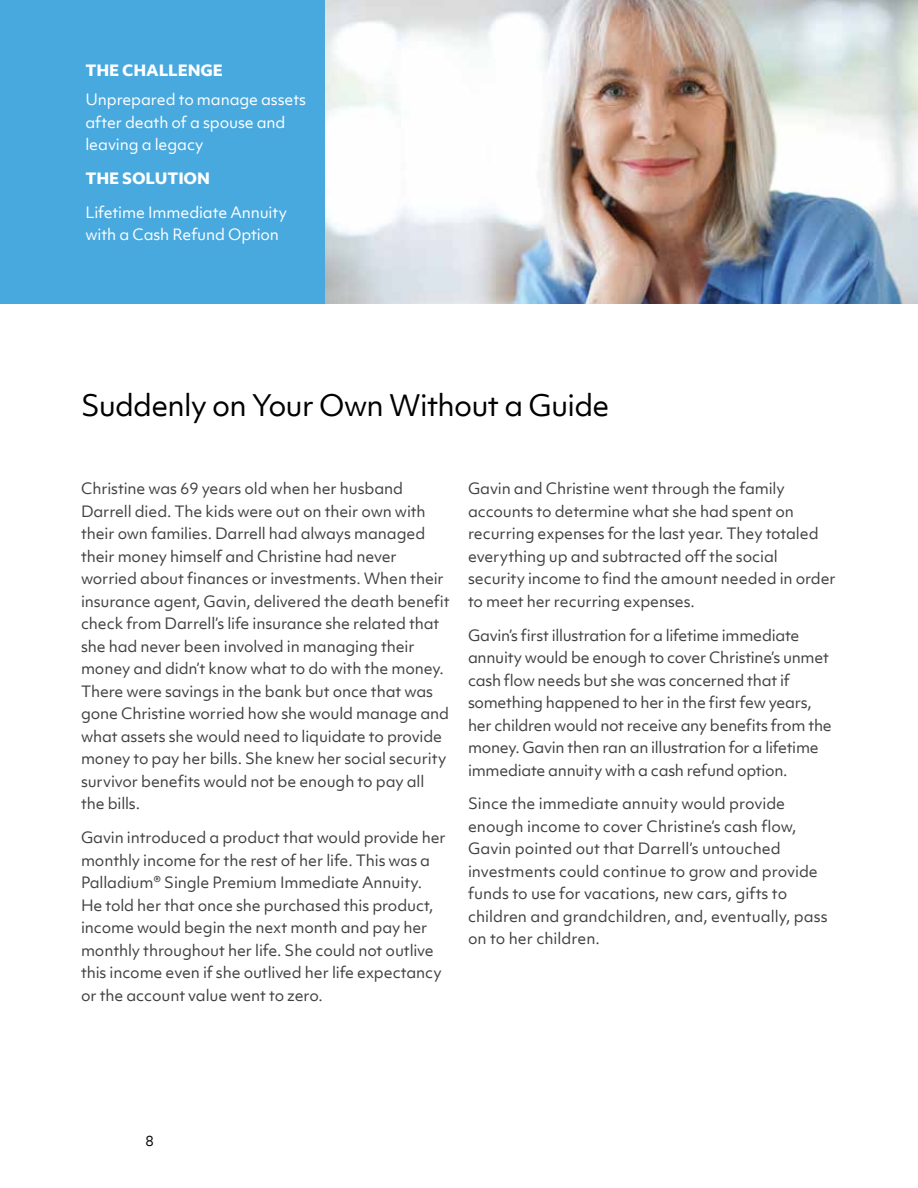
<style>
.page{position:relative;width:918px;height:1188px;background:#fff}
.page>*{position:absolute;margin:0;border:0;box-sizing:border-box;transform-origin:0 0}
.t1{font:28.5px "Objektiv Mk 1";letter-spacing:-.025em;color:#000}
.t2{font:15px/22.5px "Objektiv Mk 1";letter-spacing:-.01em;color:#414042}
.t3{font:15px/22.5px "Objektiv Mk 1";letter-spacing:-.01em;color:#fff}
.t4{font:800 15px "Objektiv Mk 1";letter-spacing:-.01em;color:#fff}
.t5{font:13.5px "Objektiv Mk 1";color:#000}
</style>
<div class="page">
<div style="left:0;top:0;width:918px;height:304px;background:#48a9df"></div>
<img style="left:326px;top:0;width:592px;height:304px">
<p class="t4" style="left:86px;top:59px;width:139px">THE CHALLENGE</p>
<p class="t3" style="left:86px;top:88px;width:222px">Unprepared to manage assets after death of a spouse and leaving a legacy</p>
<p class="t4" style="left:86px;top:167px;width:126px">THE SOLUTION</p>
<p class="t3" style="left:86px;top:201px;width:203px">Lifetime Immediate Annuity with a Cash Refund Option</p>
<h1 class="t1" style="left:81px;top:386px;width:530px">Suddenly on Your Own Without a Guide</h1>
<p class="t2" style="left:81px;top:477px;width:370px">Christine was 69 years old when her husband Darrell died. The kids were out on their own with their own families. Darrell had always managed their money himself and Christine had never worried about finances or investments. When their insurance agent, Gavin, delivered the death benefit check from Darrell’s life insurance she related that she had never been involved in managing their money and didn’t know what to do with the money.<br>There were savings in the bank but once that was gone Christine worried how she would manage and what assets she would need to liquidate to provide money to pay her bills. She knew her social security survivor benefits would not be enough to pay all the bills.</p>
<p class="t2" style="left:81px;top:826px;width:366px">Gavin introduced a product that would provide her monthly income for the rest of her life. This was a Palladium® Single Premium Immediate Annuity.<br>He told her that once she purchased this product, income would begin the next month and pay her monthly throughout her life. She could not outlive this income even if she outlived her life expectancy or the account value went to zero.</p>
<p class="t2" style="left:468px;top:477px;width:369px">Gavin and Christine went through the family accounts to determine what she had spent on recurring expenses for the last year. They totaled everything up and subtracted off the social security income to find the amount needed in order to meet her recurring expenses.</p>
<p class="t2" style="left:468px;top:624px;width:365px">Gavin’s first illustration for a lifetime immediate annuity would be enough to cover Christine’s unmet cash flow needs but she was concerned that if something happened to her in the first few years, her children would not receive any benefits from the money. Gavin then ran an illustration for a lifetime immediate annuity with a cash refund option.</p>
<p class="t2" style="left:468px;top:792px;width:361px">Since the immediate annuity would provide enough income to cover Christine’s cash flow, Gavin pointed out that Darrell’s untouched investments could continue to grow and provide funds to use for vacations, new cars, gifts to children and grandchildren, and, eventually, pass on to her children.</p>
<p class="t5" style="left:146px;top:1131px;width:10px">8</p>
</div>
